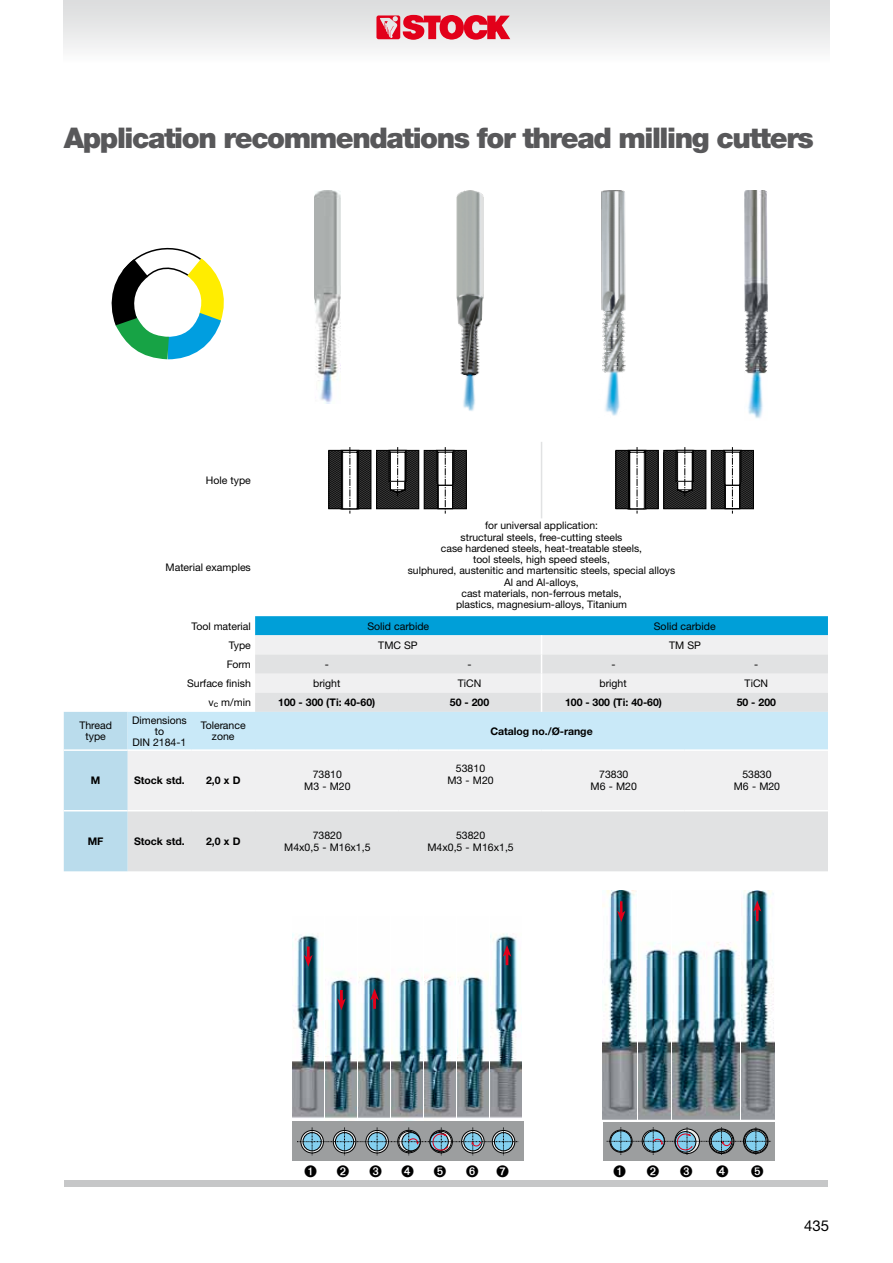
<style>
.page{position:relative;width:893px;height:1263px;background:#fff}
.page>*{position:absolute;margin:0;border:0;box-sizing:border-box;transform-origin:0 0}
.t1{font:900 28.5px "Helvetica Neue LTW1 G";letter-spacing:-.05em;color:#58585a}
.t2{font:16.5px "Zapf Dingbats ITC";letter-spacing:1.17em;color:#000}
.t3{font:15px "Helvetica Neue LTW1 G";color:#000}
.t4{font:10.5px/12px "Helvetica Neue LTW1 G";color:#000;text-align:center}
.t5{font:700 10.5px "Helvetica Neue LTW1 G";color:#000}
.t6{font:10.35px/11.2px "Helvetica Neue LTW1 G";color:#000;text-align:center}
</style>
<div class="page">
<div style="left:64px;top:0;width:765px;height:64px;background:linear-gradient(to bottom,#d9dadb,#fcfcfc)"></div>
<svg style="left:376px;top:15px;width:134px;height:25px;background:#e35263"></svg>
<div style="left:65px;top:1180px;width:763px;height:6px;background:#c6c7c8"></div>
<hr style="left:541px;top:442px;width:1px;height:76px;background:#e1e2e3">
<svg style="left:64px;top:616px;width:764px;height:255px"></svg>
<img style="left:315px;top:191px;width:26px;height:213px">
<img style="left:456px;top:191px;width:28px;height:220px">
<img style="left:601px;top:191px;width:25px;height:225px">
<img style="left:745px;top:191px;width:23px;height:228px">
<div style="left:424px;top:450px;width:43px;height:59px;border:1px solid #000"></div>
<div style="left:376px;top:450px;width:43px;height:59px;border:1px solid #000"></div>
<svg style="left:377px;top:447px;width:89px;height:66px"></svg>
<div style="left:328px;top:450px;width:43px;height:59px;border:1px solid #000"></div>
<svg style="left:329px;top:447px;width:42px;height:66px"></svg>
<div style="left:711px;top:450px;width:43px;height:59px;border:1px solid #000"></div>
<div style="left:663px;top:450px;width:43px;height:59px;border:1px solid #000"></div>
<svg style="left:664px;top:447px;width:89px;height:66px"></svg>
<div style="left:615px;top:450px;width:43px;height:59px;border:1px solid #000"></div>
<svg style="left:616px;top:447px;width:42px;height:66px"></svg>
<svg style="left:111px;top:247px;width:113px;height:113px"></svg>
<div style="left:603px;top:1122px;width:172px;height:39px;background:#9c9e9f"></div>
<svg style="left:607px;top:1127px;width:164px;height:28px"></svg>
<img style="left:603px;top:890px;width:34px;height:229px">
<svg style="left:617px;top:901px;width:8px;height:21px"></svg>
<img style="left:639px;top:942px;width:66px;height:177px">
<img style="left:707px;top:890px;width:68px;height:229px">
<svg style="left:753px;top:900px;width:8px;height:21px"></svg>
<img style="left:458px;top:975px;width:31px;height:143px">
<img style="left:292px;top:933px;width:31px;height:185px">
<svg style="left:304px;top:951px;width:9px;height:16px"></svg>
<hr style="left:307px;top:946px;width:3px;height:14px;background:#e2001a">
<img style="left:491px;top:933px;width:31px;height:185px">
<svg style="left:503px;top:945px;width:8px;height:20px"></svg>
<img style="left:325px;top:973px;width:31px;height:145px">
<svg style="left:337px;top:990px;width:9px;height:20px"></svg>
<img style="left:392px;top:977px;width:31px;height:141px">
<img style="left:425px;top:976px;width:31px;height:142px">
<img style="left:359px;top:975px;width:31px;height:143px">
<svg style="left:370px;top:988px;width:9px;height:16px"></svg>
<hr style="left:373px;top:995px;width:3px;height:14px;background:#e2001a">
<div style="left:292px;top:1121px;width:231px;height:40px;background:#9c9e9f"></div>
<svg style="left:297px;top:1127px;width:221px;height:28px"></svg>
<h1 class="t1" style="left:64px;top:121px;width:752px">Application recommendations for thread milling cutters</h1>
<p class="t4" style="left:206px;top:474px;width:46px">Hole type</p>
<p class="t4" style="left:166px;top:561px;width:87px">Material examples</p>
<p class="t6" style="left:408px;top:520px;width:269px">for universal application:<br>structural steels, free-cutting steels<br>case hardened steels, heat-treatable steels,<br>tool steels, high speed steels,<br>sulphured, austenitic and martensitic steels, special alloys Al and Al-alloys,<br>cast materials, non-ferrous metals,<br>plastics, magnesium-alloys, Titanium</p>
<p class="t4" style="left:191px;top:620px;width:61px">Tool material</p>
<p class="t4" style="left:367px;top:620px;width:63px">Solid carbide</p>
<p class="t4" style="left:654px;top:620px;width:63px">Solid carbide</p>
<p class="t4" style="left:187px;top:635px;width:65px;line-height:19.2px;text-align:right">Type<br>Form<br>Surface finish</p>
<p class="t4" style="left:378px;top:639px;width:41px">TMC SP</p>
<p class="t4" style="left:669px;top:639px;width:33px">TM SP</p>
<p class="t4" style="left:325px;top:658px;width:6px">-</p>
<p class="t4" style="left:467px;top:658px;width:6px">-</p>
<p class="t4" style="left:611px;top:658px;width:6px">-</p>
<p class="t4" style="left:754px;top:658px;width:6px">-</p>
<p class="t4" style="left:458px;top:677px;width:25px">TiCN</p>
<p class="t4" style="left:744px;top:677px;width:25px">TiCN</p>
<p class="t5" style="left:278px;top:696px;width:99px">100 - 300 (Ti: 40-60)</p>
<p class="t5" style="left:450px;top:696px;width:41px">50 - 200</p>
<p class="t5" style="left:565px;top:696px;width:99px">100 - 300 (Ti: 40-60)</p>
<p class="t5" style="left:737px;top:696px;width:41px">50 - 200</p>
<p class="t4" style="left:313px;top:677px;width:29px">bright</p>
<p class="t4" style="left:599px;top:677px;width:29px">bright</p>
<p class="t4" style="left:209px;top:696px;width:44px">v<sub>c</sub> m/min</p>
<p class="t4" style="left:79px;top:720px;width:34px;line-height:11.2px">Thread type</p>
<p class="t4" style="left:132px;top:714px;width:56px;line-height:11.2px">Dimensions to<br>DIN 2184-1</p>
<p class="t4" style="left:201px;top:720px;width:47px;line-height:11.2px">Tolerance zone</p>
<p class="t5" style="left:490px;top:724px;width:104px">Catalog no./Ø-range</p>
<p class="t5" style="left:91px;top:774px;width:11px">M</p>
<p class="t5" style="left:134px;top:774px;width:52px">Stock std.</p>
<p class="t5" style="left:206px;top:774px;width:36px">2,0 x D</p>
<p class="t4" style="left:304px;top:768px;width:48px">73810<br>M3 - M20</p>
<p class="t4" style="left:447px;top:762px;width:48px">53810<br>M3 - M20</p>
<p class="t4" style="left:591px;top:768px;width:48px">73830<br>M6 - M20</p>
<p class="t4" style="left:734px;top:768px;width:48px">53830<br>M6 - M20</p>
<p class="t5" style="left:88px;top:834px;width:17px">MF</p>
<p class="t5" style="left:134px;top:834px;width:52px">Stock std.</p>
<p class="t5" style="left:206px;top:834px;width:36px">2,0 x D</p>
<p class="t4" style="left:284px;top:829px;width:88px">73820<br>M4x0,5 - M16x1,5</p>
<p class="t4" style="left:427px;top:829px;width:88px">53820<br>M4x0,5 - M16x1,5</p>
<h2 class="t2" style="left:304px;top:1164px;width:207px">➊➋➌➍➎➏➐</h2>
<h2 class="t2" style="left:613px;top:1164px;width:81px">➊➋➌</h2>
<h3 class="t3" style="left:804px;top:1216px;width:27px">435</h3>
</div>
